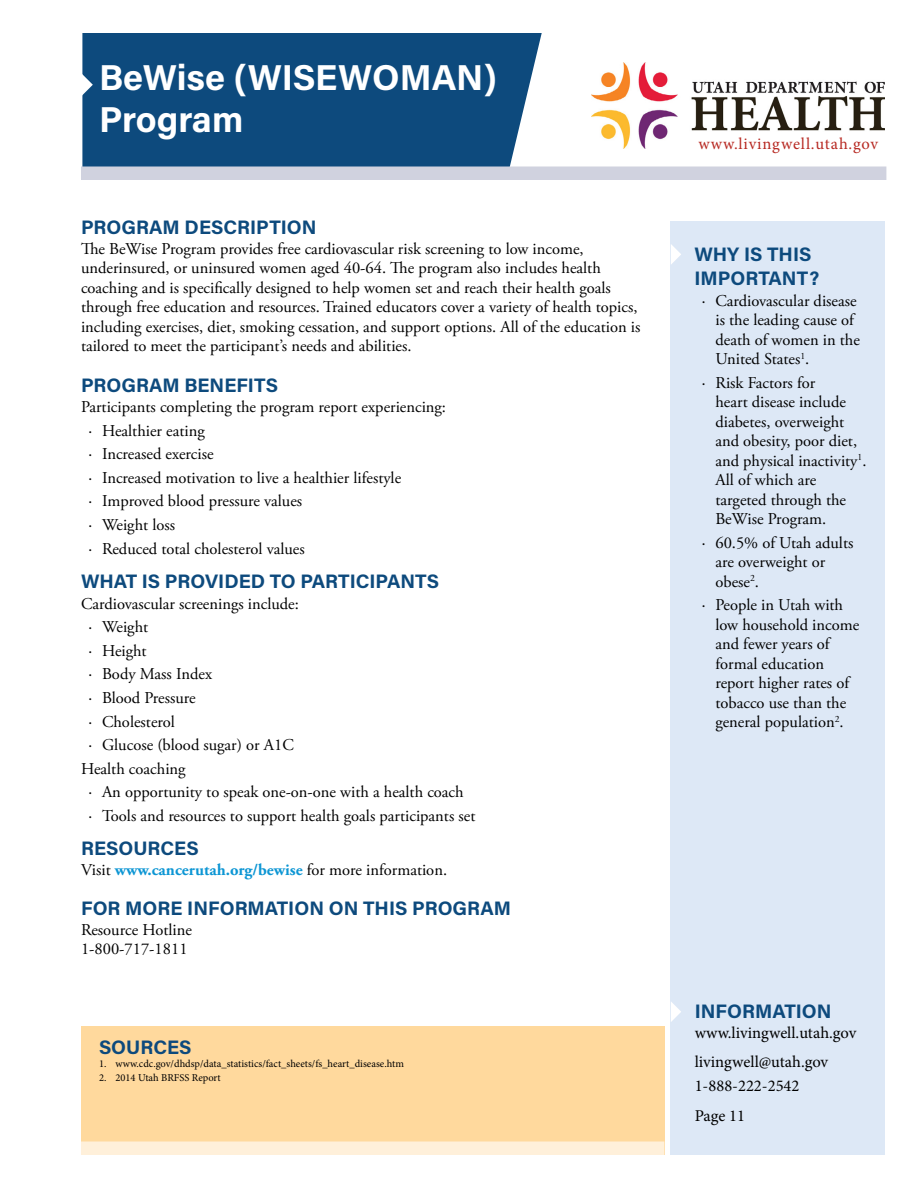
<style>
.page{position:relative;width:918px;height:1188px;background:#fff}
.page>*{position:absolute;margin:0;border:0;box-sizing:border-box;transform-origin:0 0}
.t1{font:700 36px/42px "Acumin Pro";letter-spacing:-.005em;color:#fff}
.t2{font:700 19.5px/24px "Acumin Pro";color:#0d4a7d}
.t3{font:16.5px/19.5px "Adobe Garamond Pro";color:#000}
.t4{font:16.5px/28.5px "Minion Pro";color:#000}
.t5{font:700 16.5px "Adobe Garamond Pro";color:#0d96d4}
.t6{font:16.5px "Minion Pro";letter-spacing:.05em;color:#b72922}
.t7{font:10.5px "Minion Pro";color:#000}
.s1{font-family:"Minion Pro"}
.s2{font-weight:400;color:#000}
</style>
<div class="page">
<div style="left:82px;top:33px;width:460px;height:133px;background:#0d4a7d"></div>
<svg style="left:82px;top:73px;width:11px;height:24px"></svg>
<div style="left:81px;top:1026px;width:583px;height:129px;background:#ffd99d"></div>
<div style="left:81px;top:166px;width:805px;height:14px;background:#d0d2df"></div>
<div style="left:81px;top:1142px;width:583px;height:13px;background:#fff0da"></div>
<div style="left:671px;top:221px;width:214px;height:934px;background:#dde8f6"></div>
<svg style="left:671px;top:244px;width:10px;height:20px"></svg>
<svg style="left:671px;top:1002px;width:10px;height:20px"></svg>
<img style="left:592px;top:62px;width:293px;height:87px">
<h1 class="t1" style="left:99px;top:55px;width:399px">BeWise (WISEWOMAN)<br>Program</h1>
<p class="t2" style="left:81px;top:214px;width:237px">PROGRAM DESCRIPTION</p>
<p class="t3" style="left:81px;top:239px;width:561px">The BeWise Program provides free cardiovascular risk screening to low income, underinsured, or uninsured women aged 40-64. The program also includes health coaching and is specifically designed to help women set and reach their health goals through free education and resources. Trained educators cover a variety of health topics, including exercises, diet, smoking cessation, and support options. All of the education is tailored to meet the participant’s needs and abilities.</p>
<p class="t2" style="left:81px;top:372px;width:199px">PROGRAM BENEFITS</p>
<p class="t3" style="left:89px;top:396px;width:359px;line-height:23.5px;text-indent:-8px">Participants completing the program report experiencing: <span class="s1">·</span> Healthier eating<br><span class="s1">·</span> Increased exercise<br><span class="s1">·</span> Increased motivation to live a healthier lifestyle<br><span class="s1">·</span> Improved blood pressure values<br><span class="s1">·</span> Weight loss<br><span class="s1">·</span> Reduced total cholesterol values</p>
<p class="t2" style="left:81px;top:568px;width:360px">WHAT IS PROVIDED TO PARTICIPANTS</p>
<p class="t3" style="left:81px;top:594px;width:219px">Cardiovascular screenings include:</p>
<p class="t3" style="left:89px;top:618px;width:61px"><span class="s1">·</span> Weight</p>
<p class="t3" style="left:89px;top:641px;width:60px"><span class="s1">·</span> Height</p>
<p class="t3" style="left:89px;top:665px;width:125px"><span class="s1">·</span> Body Mass Index</p>
<p class="t3" style="left:89px;top:689px;width:109px"><span class="s1">·</span> Blood Pressure</p>
<p class="t3" style="left:89px;top:712px;width:88px"><span class="s1">·</span> Cholesterol</p>
<p class="t3" style="left:89px;top:736px;width:207px"><span class="s1">·</span> Glucose (blood sugar) or A1C</p>
<p class="t3" style="left:81px;top:759px;width:106px">Health coaching</p>
<p class="t3" style="left:89px;top:783px;width:377px"><span class="s1">·</span> An opportunity to speak one-on-one with a health coach</p>
<p class="t3" style="left:89px;top:807px;width:388px"><span class="s1">·</span> Tools and resources to support health goals participants set</p>
<p class="t2" style="left:81px;top:836px;width:119px">RESOURCES</p>
<p class="t5" style="left:81px;top:860px;width:368px"><span class="s2">Visit</span> www.cancerutah.org/bewise <span class="s2">for more information.</span></p>
<p class="t2" style="left:81px;top:896px;width:432px">FOR MORE INFORMATION ON THIS PROGRAM</p>
<p class="t3" style="left:81px;top:921px;width:113px">Resource Hotline<br>1-800-717-1811</p>
<p class="t2" style="left:99px;top:1034px;width:94px">SOURCES</p>
<p class="t7" style="left:99px;top:1056px;width:307px">1. www.cdc.gov/dhdsp/data_statistics/fact_sheets/fs_heart_disease.htm</p>
<p class="t7" style="left:99px;top:1071px;width:123px">2. 2014 Utah BRFSS Report</p>
<p class="t6" style="left:698px;top:133px;width:181px">www.livingwell.utah.gov</p>
<p class="t2" style="left:694px;top:241px;width:126px">WHY IS THIS<br>IMPORTANT?</p>
<p class="t3" style="left:715px;top:291px;width:146px;text-indent:-13px"><span class="s1">·</span> Cardiovascular disease is the leading cause of death of women in the<br>United States<sup>1</sup>.</p>
<p class="t3" style="left:715px;top:373px;width:153px;text-indent:-13px"><span class="s1">·</span> Risk Factors for<br>heart disease include diabetes, overweight and obesity, poor diet, and physical inactivity<sup>1</sup>.<br>All of which are targeted through the<br>BeWise Program.</p>
<p class="t3" style="left:715px;top:533px;width:140px;text-indent:-13px"><span class="s1">·</span> 60.5% of Utah adults are overweight or obese<sup>2</sup>.</p>
<p class="t3" style="left:715px;top:596px;width:145px;text-indent:-13px"><span class="s1">·</span> People in Utah with low household income and fewer years of formal education report higher rates of tobacco use than the general population<sup>2</sup>.</p>
<p class="t2" style="left:695px;top:999px;width:138px">INFORMATION</p>
<p class="t4" style="left:695px;top:1019px;width:163px">www.livingwell.utah.gov livingwell@utah.gov</p>
<p class="t4" style="left:695px;top:1071px;width:106px;line-height:30px">1-888-222-2542<br>Page 11</p>
</div>
